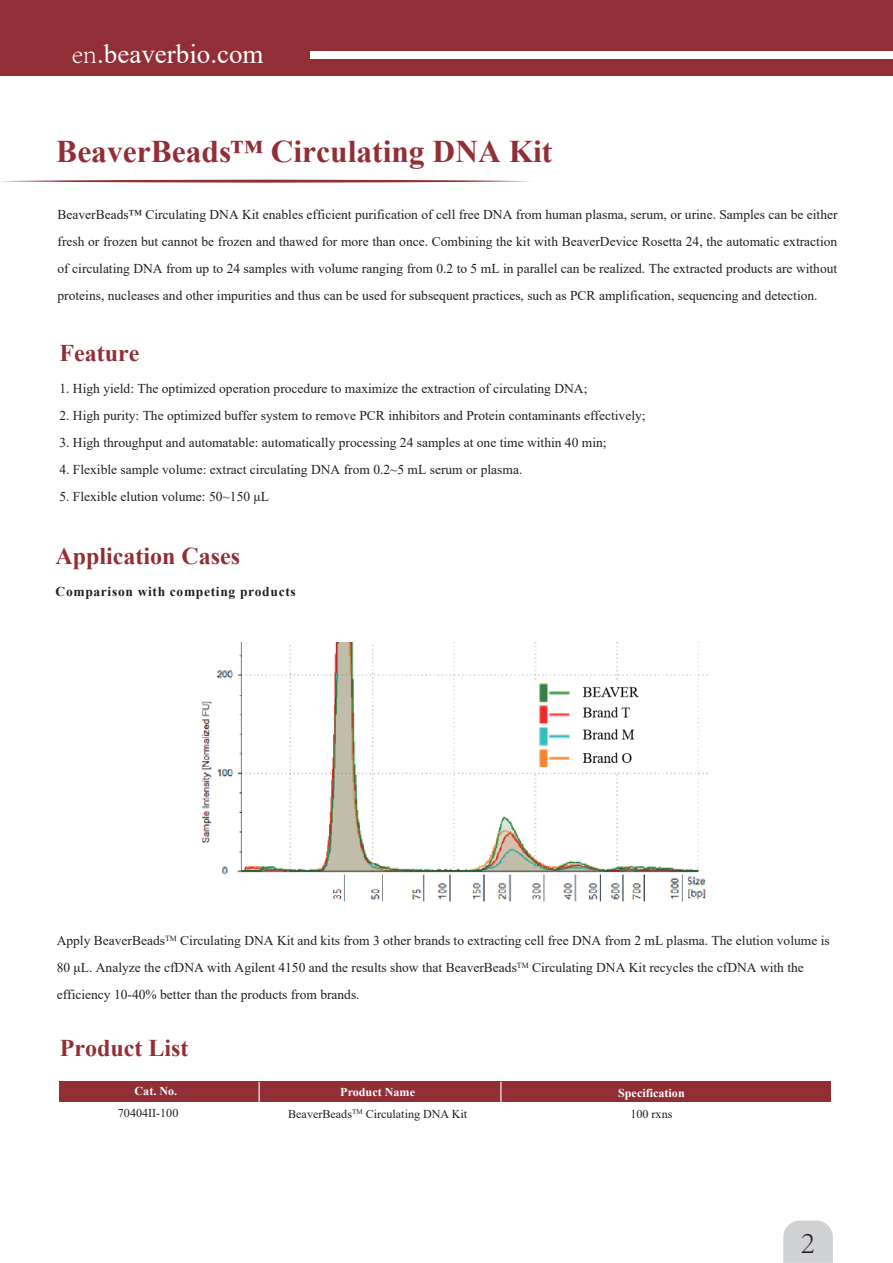
<style>
.page{position:relative;width:893px;height:1263px;background:#fff}
.page>*{position:absolute;margin:0;border:0;box-sizing:border-box;transform-origin:0 0}
.t1{font:700 31.5px "Times New Roman";color:#922f36}
.t2{font:300 31.5px "Adobe Song Std";color:#231f20}
.t3{font:27px "Times New Roman";color:#fff}
.t4{font:700 24px "Times New Roman";color:#922f36}
.t5{font:13.5px/27px "Times New Roman";color:#231f20;text-align:justify}
.t6{font:700 13.5px "Times New Roman";letter-spacing:.05em;color:#231f20}
.t7{font:12px/21.8px "Times New Roman";color:#231f20;text-align:center}
.t8{font:700 12px "Times New Roman";color:#fff}
.s1{font-family:"Adobe Song Std";font-weight:300}
.s2{font-weight:700;color:#fff}
</style>
<div class="page">
<div style="left:0;top:0;width:893px;height:75px;background:#922f36"></div>
<div style="left:311px;top:52px;width:582px;height:7px;background:#fff"></div>
<svg style="left:0;top:180px;width:530px;height:3px"></svg>
<img style="left:202px;top:642px;width:506px;height:261px">
<div style="left:60px;top:1082px;width:771px;height:20px;background:#922f36"></div>
<hr style="left:259px;top:1082px;width:1px;height:44px;background:#fff">
<hr style="left:500px;top:1082px;width:1px;height:44px;background:#fff">
<svg style="left:783px;top:1220px;width:50px;height:43px"></svg>
<h2 class="t3" style="left:72px;top:35px;width:193px"><span class="s1">en</span>.beaverbio.com</h2>
<h1 class="t1" style="left:56px;top:129px;width:498px">BeaverBeads™ Circulating DNA Kit</h1>
<p class="t5" style="left:58px;top:201px;width:781px">BeaverBeads™ Circulating DNA Kit enables efficient purification of cell free DNA from human plasma, serum, or urine. Samples can be either fresh or frozen but cannot be frozen and thawed for more than once. Combining the kit with BeaverDevice Rosetta 24, the automatic extraction of circulating DNA from up to 24 samples with volume ranging from 0.2 to 5 mL in parallel can be realized. The extracted products are without proteins, nucleases and other impurities and thus can be used for subsequent practices, such as PCR amplification, sequencing and detection.</p>
<h3 class="t4" style="left:59px;top:335px;width:81px">Feature</h3>
<p class="t5" style="left:59px;top:374px;width:529px">1. High yield: The optimized operation procedure to maximize the extraction of circulating DNA;</p>
<p class="t5" style="left:59px;top:401px;width:588px">2. High purity: The optimized buffer system to remove PCR inhibitors and Protein contaminants effectively;</p>
<p class="t5" style="left:59px;top:428px;width:549px">3. High throughput and automatable: automatically processing 24 samples at one time within 40 min;</p>
<p class="t5" style="left:59px;top:455px;width:464px">4. Flexible sample volume: extract circulating DNA from 0.2~5 mL serum or plasma.</p>
<p class="t5" style="left:59px;top:482px;width:211px">5. Flexible elution volume: 50~150 μL</p>
<h3 class="t4" style="left:56px;top:539px;width:186px">Application Cases</h3>
<p class="t6" style="left:56px;top:582px;width:242px">Comparison with competing products</p>
<p class="t5" style="left:57px;top:926px;width:774px;text-align:left">Apply BeaverBeads<sup>TM</sup> Circulating DNA Kit and kits from 3 other brands to extracting cell free DNA from 2 mL plasma. The elution volume is<br>80 μL. Analyze the cfDNA with Agilent 4150 and the results show that BeaverBeads<sup>TM</sup> Circulating DNA Kit recycles the cfDNA with the efficiency 10-40% better than the products from brands.</p>
<h3 class="t4" style="left:60px;top:1030px;width:130px">Product List</h3>
<p class="t7" style="left:288px;top:1080px;width:181px"><span class="s2">Product Name<br></span>BeaverBeads<sup>TM</sup> Circulating DNA Kit</p>
<p class="t8" style="left:618px;top:1084px;width:68px">Specification</p>
<p class="t8" style="left:135px;top:1082px;width:44px">Cat. No.</p>
<p class="t7" style="left:118px;top:1101px;width:62px">70404II-100</p>
<p class="t7" style="left:630px;top:1103px;width:44px">100 rxns</p>
<h1 class="t2" style="left:801px;top:1224px;width:16px">2</h1>
</div>
